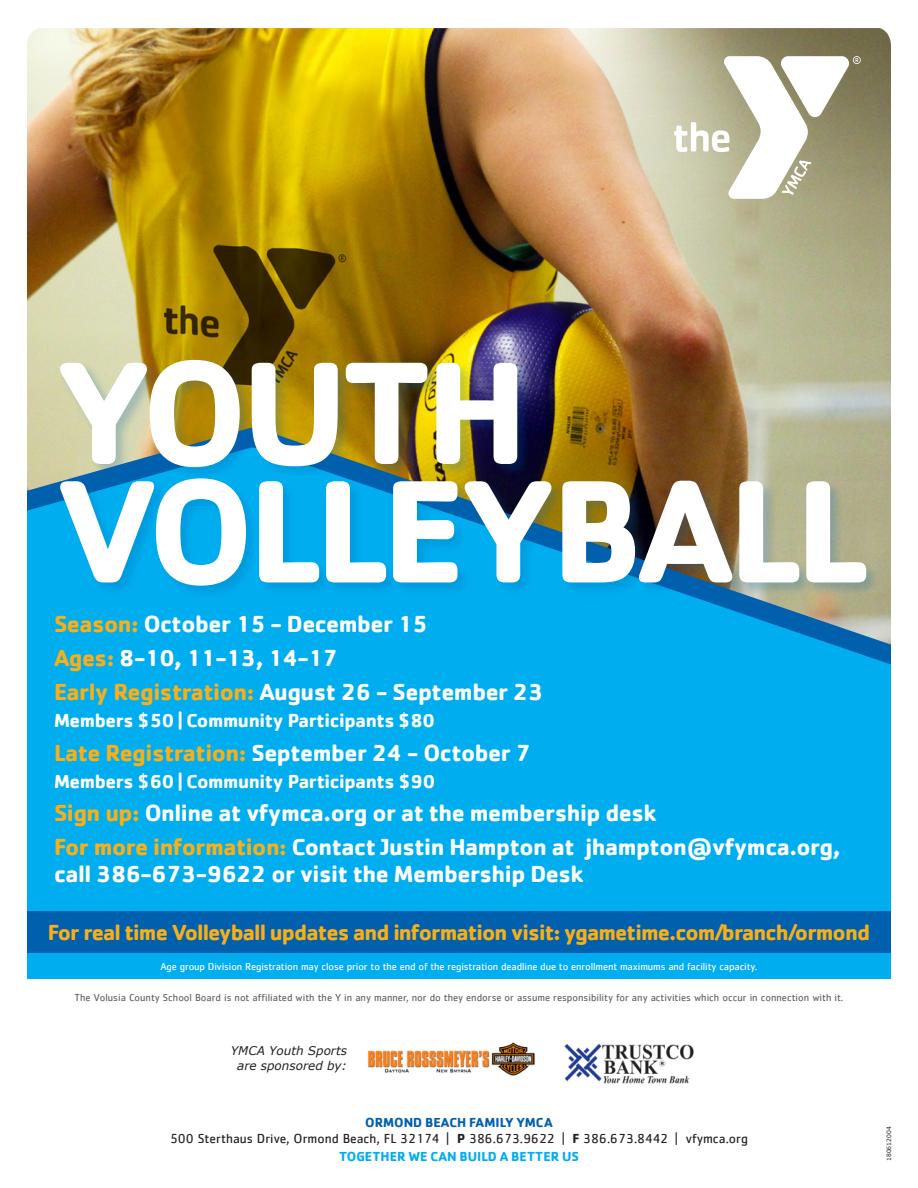
<style>
.page{position:relative;width:918px;height:1188px;background:#fff}
.page>*{position:absolute;margin:0;border:0;box-sizing:border-box;transform-origin:0 0}
.Heder-Cachet_bold{font:700 151.5px/118.5px "Cachet";letter-spacing:-.04em;color:#fff}
.Subhed-Cachet_med{font:700 24px/27px "Cachet";letter-spacing:-.02em;color:#fff}
.Subhed-Cachet_med-2{font:700 22.5px "Cachet";letter-spacing:-.04em;color:#faaf18}
.Subhed-Cachet_med-3{font:700 19.5px "Cachet";letter-spacing:-.02em;color:#fff}
.Cachet_body{font:13.5px "Cachet";color:#231f20}
.Cachet_body-2{font:700 13.5px "Cachet";color:#00aeef}
.Cachet_body-3{font:700 13.5px "Cachet";letter-spacing:-.005em;color:#0160ae}
.Body-Verdana{font:italic 12px/15px "Verdana";color:#231f20;text-align:center}
.Cachet_body-4{font:10.5px "Cachet";color:#636366}
.Body-Verdana-2{font:10.5px "Cachet";letter-spacing:-.01em;color:#fff}
.Body-Verdana-3{font:6px "Verdana";color:#231f20}
.s1{color:#faaf18}
.s2{font-weight:700}
</style>
<div class="page">
<img style="left:27px;top:28px;width:864px;height:398px">
<div style="left:27px;top:446px;width:864px;height:533px;background:#00aeef"></div>
<div style="left:59px;top:358px;width:822px;height:242px;background:#0160ae;opacity:.25"></div>
<svg style="left:674px;top:56px;width:187px;height:143px"></svg>
<div style="left:27px;top:912px;width:864px;height:41px;background:#0160ae"></div>
<img style="left:367px;top:1042px;width:168px;height:34px">
<img style="left:564px;top:1044px;width:130px;height:40px">
<p class="Heder-Cachet_bold" style="left:55px;top:348px;width:815px">YOUTH<br>VOLLEYBALL</p>
<p class="Subhed-Cachet_med" style="left:54px;top:610px;width:375px"><span class="s1">Season:</span> October 15 - December 15</p>
<p class="Subhed-Cachet_med" style="left:54px;top:644px;width:286px"><span class="s1">Ages:</span> 8-10, 11-13, 14-17</p>
<p class="Subhed-Cachet_med" style="left:54px;top:677px;width:491px"><span class="s1">Early Registration:</span> August 26 - September 23</p>
<p class="Subhed-Cachet_med-3" style="left:54px;top:708px;width:383px">Members $50 | Community Participants $80</p>
<p class="Subhed-Cachet_med" style="left:54px;top:738px;width:479px"><span class="s1">Late Registration:</span> September 24 - October 7</p>
<p class="Subhed-Cachet_med-3" style="left:54px;top:768px;width:383px">Members $60 | Community Participants $90</p>
<p class="Subhed-Cachet_med" style="left:54px;top:799px;width:604px"><span class="s1">Sign up:</span> Online at vfymca.org or at the membership desk</p>
<p class="Subhed-Cachet_med" style="left:54px;top:833px;width:788px"><span class="s1">For more information:</span> Contact Justin Hampton at jhampton@vfymca.org, call 386-673-9622 or visit the Membership Desk</p>
<p class="Subhed-Cachet_med-2" style="left:48px;top:918px;width:824px">For real time Volleyball updates and information visit: ygametime.com/branch/ormond</p>
<p class="Body-Verdana-2" style="left:160px;top:961px;width:598px">Age group Division Registration may close prior to the end of the registration deadline due to enrollment maximums and facility capacity.</p>
<p class="Cachet_body-4" style="left:74px;top:991px;width:771px">The Volusia County School Board is not affiliated with the Y in any manner, nor do they endorse or assume responsibility for any activities which occur in connection with it.</p>
<p class="Body-Verdana" style="left:231px;top:1043px;width:118px">YMCA Youth Sports are sponsored by:</p>
<p class="Cachet_body-3" style="left:365px;top:1113px;width:189px">ORMOND BEACH FAMILY YMCA</p>
<p class="Cachet_body" style="left:170px;top:1131px;width:579px">500 Sterthaus Drive, Ormond Beach, FL 32174 | <span class="s2">P</span> 386.673.9622 | <span class="s2">F</span> 386.673.8442 | vfymca.org</p>
<p class="Cachet_body-2" style="left:339px;top:1148px;width:241px">TOGETHER WE CAN BUILD A BETTER US</p>
<p class="Body-Verdana-3" style="left:885px;top:1161px;width:36px;rotate:-90deg">180612004</p>
</div>
